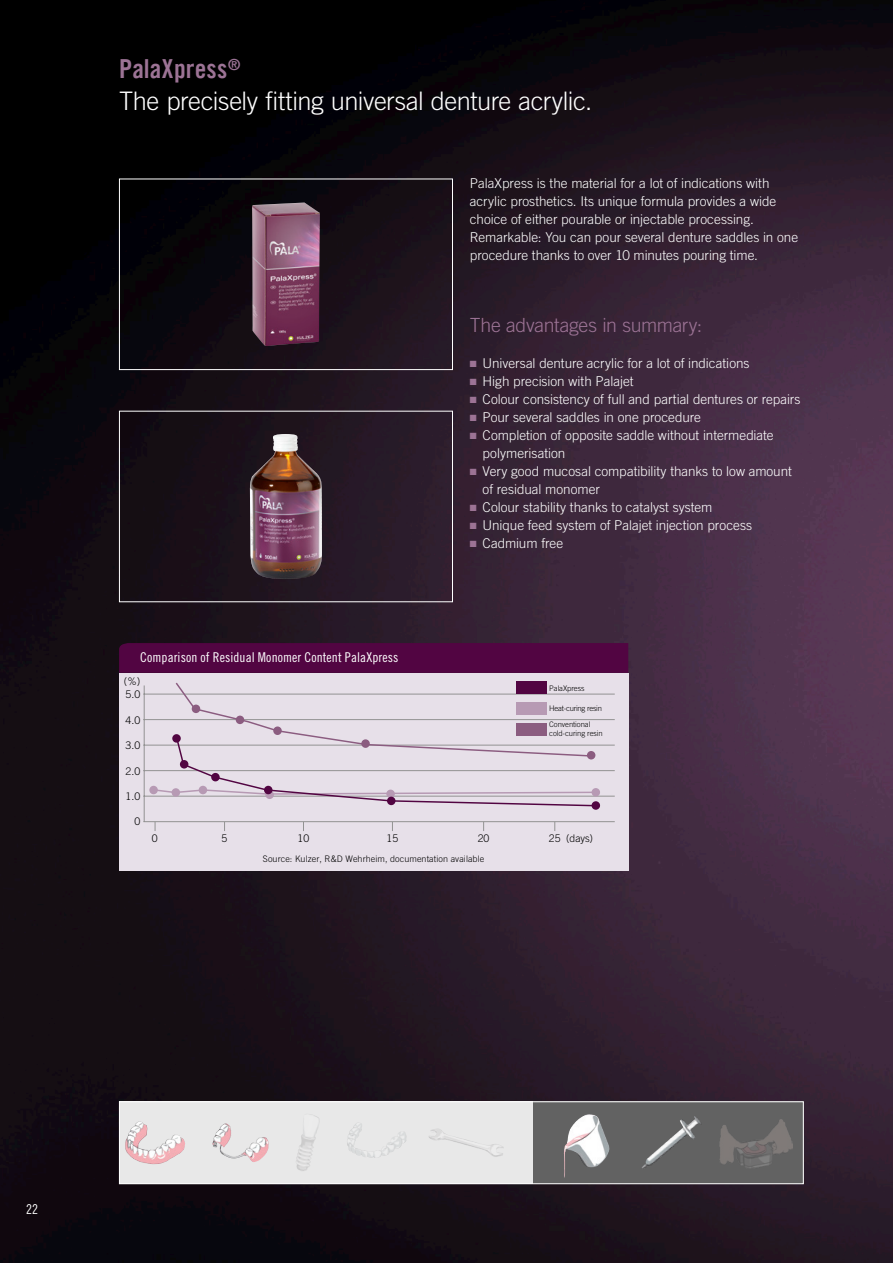
<style>
.page{position:relative;width:893px;height:1263px;background:#fff}
.page>*{position:absolute;margin:0;border:0;box-sizing:border-box;transform-origin:0 0}
.t1{font:26.25px "Trade Gothic LT Com Bd Cn 20";letter-spacing:.01em;color:#9c7395}
.t2{font:300 25.5px "Trade Gothic LT Com";letter-spacing:-.015em;color:#fff}
.t3{font:300 19.5px "Trade Gothic LT Com";letter-spacing:-.015em;color:#9c7395}
.t4{font:300 13.5px/18px "Trade Gothic LT Com";color:#fff}
.t5{font:13.5px "Trade Gothic LT Com Cn 18";letter-spacing:.005em;color:#fff}
.t6{font:300 10.5px "Trade Gothic LT Com";color:#000}
.t7{font:300 9px "Trade Gothic LT Com";letter-spacing:.01em;color:#000}
.t8{font:300 7.65px/16.5px "Trade Gothic LT Com";letter-spacing:-.03em;color:#000}
.t9{font:300 7.65px "Trade Gothic LT Com";letter-spacing:-.01em;color:#000}
.s1{color:#9c7395}
</style>
<div class="page">
<img style="left:0;top:0;width:893px;height:1263px">
<div style="left:119px;top:1101px;width:421px;height:83px;background:#e8e8e8"></div>
<div style="left:533px;top:1101px;width:271px;height:83px;background:#626262"></div>
<div style="left:119px;top:1101px;width:685px;height:83px;border:1px solid #fff"></div>
<img style="left:252px;top:203px;width:68px;height:143px">
<div style="left:119px;top:179px;width:334px;height:191px;border:1px solid #fff"></div>
<img style="left:250px;top:434px;width:72px;height:145px">
<div style="left:119px;top:411px;width:334px;height:191px;border:1px solid #fff"></div>
<img style="left:564px;top:1114px;width:24px;height:64px">
<svg style="left:686px;top:1116px;width:9px;height:9px"></svg>
<img style="left:347px;top:1124px;width:11px;height:28px">
<img style="left:212px;top:1123px;width:13px;height:23px">
<img style="left:126px;top:1121px;width:13px;height:19px">
<img style="left:429px;top:1129px;width:29px;height:14px">
<img style="left:719px;top:1119px;width:74px;height:49px">
<div style="left:119px;top:673px;width:509px;height:198px;background:#e7e0e9"></div>
<div style="left:119px;top:643px;width:509px;height:30px;background:#520542"></div>
<hr style="left:143px;top:796px;width:472px;height:1px;background:#929292">
<hr style="left:143px;top:770px;width:472px;height:1px;background:#929292">
<hr style="left:143px;top:719px;width:472px;height:1px;background:#929292">
<hr style="left:143px;top:745px;width:472px;height:1px;background:#929292">
<hr style="left:143px;top:694px;width:472px;height:1px;background:#929292">
<hr style="left:143px;top:821px;width:472px;height:1px;background:#929292">
<hr style="left:144px;top:685px;width:1px;height:137px;background:#929292">
<svg style="left:592px;top:801px;width:8px;height:9px"></svg>
<div style="left:149px;top:786px;width:9px;height:8px;background:#b79ab4;border-radius:50%"></div>
<svg style="left:153px;top:681px;width:448px;height:126px"></svg>
<div style="left:387px;top:797px;width:8px;height:8px;background:#520542;border-radius:50%"></div>
<h1 class="t1" style="left:119px;top:53px;width:123px">PalaXpress<sup>®</sup></h1>
<h2 class="t2" style="left:119px;top:86px;width:475px">The precisely fitting universal denture acrylic.</h2>
<p class="t4" style="left:470px;top:174px;width:330px">PalaXpress is the material for a lot of indications with acrylic prosthetics. Its unique formula provides a wide choice of either pourable or injectable processing.<br>Remarkable: You can pour several denture saddles in one procedure thanks to over 10 minutes pouring time.</p>
<p class="t5" style="left:140px;top:649px;width:259px">Comparison of Residual Monomer Content PalaXpress</p>
<p class="t6" style="left:124px;top:675px;width:18px">(%)</p>
<p class="t6" style="left:126px;top:688px;width:16px">5.0</p>
<p class="t6" style="left:126px;top:714px;width:16px">4.0</p>
<p class="t6" style="left:126px;top:739px;width:16px">3.0</p>
<p class="t6" style="left:126px;top:765px;width:16px">2.0</p>
<p class="t6" style="left:126px;top:790px;width:16px">1.0</p>
<p class="t6" style="left:134px;top:815px;width:7px">0</p>
<h3 class="t3" style="left:470px;top:314px;width:234px">The advantages in summary:</h3>
<p class="t4" style="left:470px;top:354px;width:281px"><span class="s1">■</span> Universal denture acrylic for a lot of indications</p>
<p class="t4" style="left:470px;top:372px;width:165px"><span class="s1">■</span> High precision with Palajet</p>
<p class="t4" style="left:470px;top:390px;width:332px"><span class="s1">■</span> Colour consistency of full and partial dentures or repairs</p>
<p class="t4" style="left:470px;top:408px;width:232px"><span class="s1">■</span> Pour several saddles in one procedure</p>
<p class="t4" style="left:483px;top:426px;width:293px;text-indent:-13px"><span class="s1">■</span> Completion of opposite saddle without intermediate polymerisation</p>
<p class="t4" style="left:483px;top:462px;width:311px;text-indent:-13px"><span class="s1">■</span> Very good mucosal compatibility thanks to low amount of residual monomer</p>
<p class="t4" style="left:470px;top:498px;width:244px"><span class="s1">■</span> Colour stability thanks to catalyst system</p>
<p class="t4" style="left:470px;top:516px;width:284px"><span class="s1">■</span> Unique feed system of Palajet injection process</p>
<p class="t4" style="left:470px;top:534px;width:95px"><span class="s1">■</span> Cadmium free</p>
<p class="t9" style="left:549px;top:684px;width:37px">PalaXpress</p>
<p class="t8" style="left:549px;top:699px;width:54px">Heat-curing resin<br>Conventional</p>
<p class="t9" style="left:549px;top:729px;width:55px">cold-curing resin</p>
<p class="t6" style="left:152px;top:832px;width:7px">0</p>
<p class="t6" style="left:222px;top:832px;width:7px">5</p>
<p class="t6" style="left:298px;top:832px;width:13px">10</p>
<p class="t6" style="left:387px;top:832px;width:13px">15</p>
<p class="t6" style="left:478px;top:832px;width:13px">20</p>
<p class="t6" style="left:549px;top:832px;width:46px">25 (days)</p>
<p class="t7" style="left:263px;top:853px;width:223px">Source: Kulzer, R&amp;D Wehrheim, documentation available</p>
<p class="t5" style="left:26px;top:1201px;width:14px">22</p>
</div>
